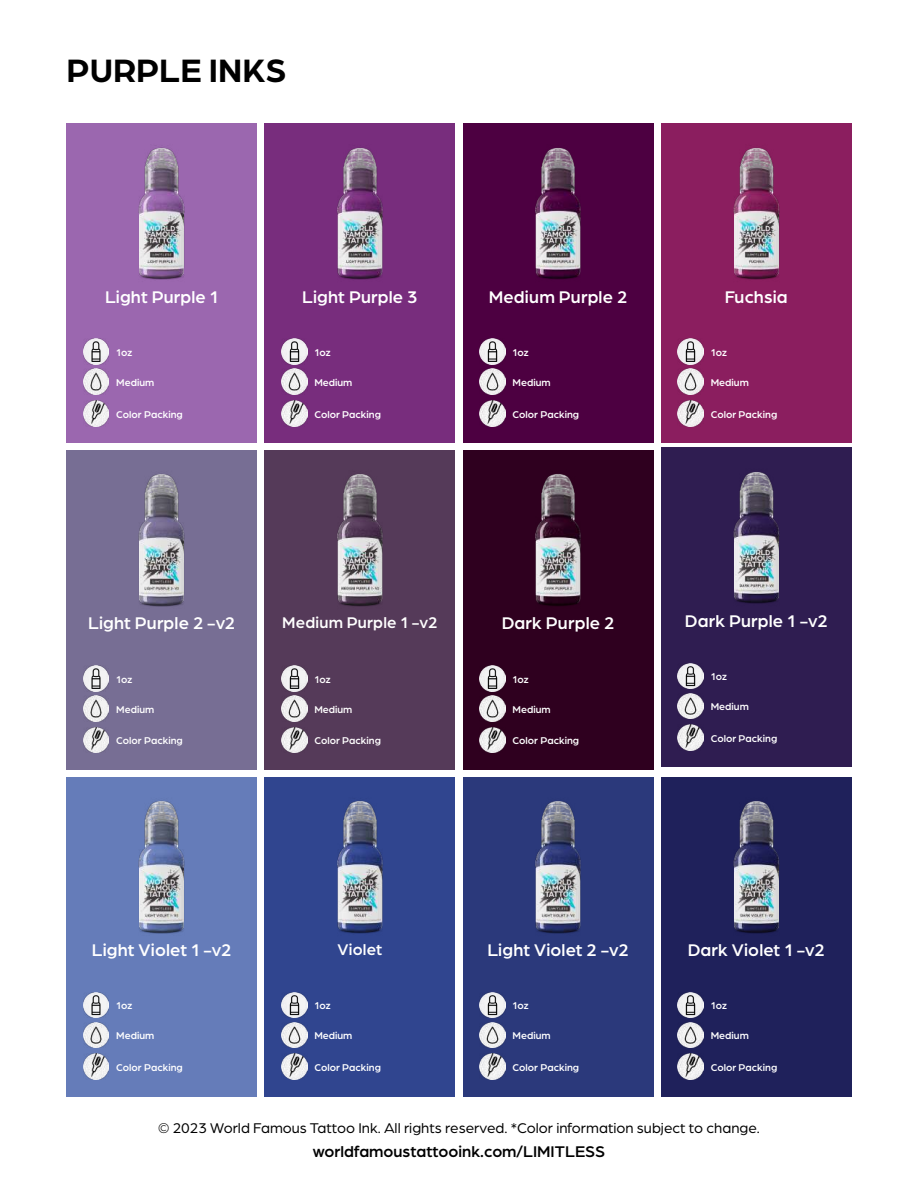
<style>
.page{position:relative;width:918px;height:1188px;background:#fff}
.page>*{position:absolute;margin:0;border:0;box-sizing:border-box;transform-origin:0 0}
.t1{font:700 34.5px "Arboria";color:#000}
.t2{font:500 18px "Arboria";letter-spacing:.005em;color:#fff}
.t3{font:500 16.5px "Arboria";color:#000}
.t4{font:500 16.5px "Arboria";letter-spacing:.01em;color:#fff}
.t5{font:15px "Arboria";color:#000}
.t6{font:500 10.5px "Arboria";color:#fff}
</style>
<div class="page">
<div style="left:463px;top:450px;width:190px;height:320px;background:#2f001f"></div>
<img style="left:535px;top:474px;width:46px;height:132px">
<img style="left:480px;top:696px;width:25px;height:25px">
<img style="left:480px;top:727px;width:25px;height:26px">
<img style="left:480px;top:665px;width:25px;height:26px">
<div style="left:463px;top:124px;width:190px;height:319px;background:#4d0041"></div>
<img style="left:535px;top:147px;width:46px;height:133px">
<img style="left:480px;top:369px;width:25px;height:25px">
<img style="left:480px;top:400px;width:25px;height:26px">
<img style="left:480px;top:339px;width:25px;height:25px">
<div style="left:67px;top:124px;width:190px;height:319px;background:#9b67af"></div>
<img style="left:138px;top:147px;width:47px;height:133px">
<img style="left:83px;top:369px;width:26px;height:25px">
<img style="left:83px;top:400px;width:26px;height:26px">
<img style="left:83px;top:339px;width:26px;height:25px">
<div style="left:661px;top:124px;width:190px;height:319px;background:#8b1e5f"></div>
<img style="left:733px;top:147px;width:47px;height:133px">
<img style="left:678px;top:369px;width:25px;height:25px">
<img style="left:678px;top:400px;width:25px;height:26px">
<img style="left:678px;top:339px;width:25px;height:25px">
<div style="left:265px;top:124px;width:190px;height:319px;background:#782d7d"></div>
<img style="left:337px;top:147px;width:46px;height:133px">
<img style="left:281px;top:369px;width:26px;height:25px">
<img style="left:281px;top:400px;width:26px;height:26px">
<img style="left:281px;top:339px;width:26px;height:25px">
<div style="left:661px;top:448px;width:190px;height:319px;background:#2f1d51"></div>
<img style="left:733px;top:472px;width:47px;height:132px">
<img style="left:678px;top:693px;width:25px;height:26px">
<img style="left:678px;top:725px;width:25px;height:25px">
<img style="left:678px;top:663px;width:25px;height:26px">
<div style="left:661px;top:777px;width:190px;height:319px;background:#1f215b"></div>
<img style="left:733px;top:801px;width:47px;height:133px">
<img style="left:678px;top:1022px;width:25px;height:26px">
<img style="left:678px;top:1054px;width:25px;height:25px">
<img style="left:678px;top:992px;width:25px;height:26px">
<div style="left:463px;top:777px;width:190px;height:319px;background:#2b397b"></div>
<img style="left:535px;top:801px;width:46px;height:133px">
<img style="left:480px;top:1022px;width:25px;height:26px">
<img style="left:480px;top:1054px;width:25px;height:25px">
<img style="left:480px;top:992px;width:25px;height:26px">
<div style="left:265px;top:777px;width:190px;height:319px;background:#30458f"></div>
<img style="left:337px;top:800px;width:46px;height:134px">
<img style="left:281px;top:1022px;width:26px;height:26px">
<img style="left:281px;top:1054px;width:26px;height:25px">
<img style="left:281px;top:992px;width:26px;height:26px">
<div style="left:67px;top:777px;width:190px;height:319px;background:#657cb9"></div>
<img style="left:138px;top:800px;width:47px;height:134px">
<img style="left:83px;top:1022px;width:26px;height:26px">
<img style="left:83px;top:1054px;width:26px;height:25px">
<img style="left:83px;top:992px;width:26px;height:26px">
<div style="left:67px;top:450px;width:190px;height:320px;background:#776e94"></div>
<img style="left:138px;top:474px;width:47px;height:133px">
<img style="left:83px;top:696px;width:26px;height:25px">
<img style="left:83px;top:727px;width:26px;height:26px">
<img style="left:83px;top:665px;width:26px;height:26px">
<div style="left:265px;top:450px;width:190px;height:320px;background:#553a59"></div>
<img style="left:337px;top:474px;width:46px;height:133px">
<img style="left:281px;top:696px;width:26px;height:25px">
<img style="left:281px;top:727px;width:26px;height:26px">
<img style="left:281px;top:665px;width:26px;height:26px">
<h1 class="t1" style="left:67px;top:47px;width:222px">PURPLE INKS</h1>
<h2 class="t2" style="left:105px;top:284px;width:115px">Light Purple 1</h2>
<h2 class="t2" style="left:302px;top:284px;width:117px">Light Purple 3</h2>
<h2 class="t2" style="left:489px;top:284px;width:140px">Medium Purple 2</h2>
<h2 class="t2" style="left:725px;top:284px;width:64px">Fuchsia</h2>
<p class="t6" style="left:116px;top:345px;width:18px">1oz</p>
<p class="t6" style="left:314px;top:345px;width:18px">1oz</p>
<p class="t6" style="left:513px;top:345px;width:18px">1oz</p>
<p class="t6" style="left:711px;top:345px;width:18px">1oz</p>
<p class="t6" style="left:116px;top:375px;width:40px">Medium</p>
<p class="t6" style="left:116px;top:407px;width:68px">Color Packing</p>
<p class="t6" style="left:314px;top:375px;width:40px">Medium</p>
<p class="t6" style="left:314px;top:407px;width:68px">Color Packing</p>
<p class="t6" style="left:513px;top:375px;width:40px">Medium</p>
<p class="t6" style="left:513px;top:407px;width:68px">Color Packing</p>
<p class="t6" style="left:711px;top:375px;width:40px">Medium</p>
<p class="t6" style="left:711px;top:407px;width:68px">Color Packing</p>
<h2 class="t2" style="left:88px;top:611px;width:149px">Light Purple 2 -v2</h2>
<h3 class="t4" style="left:282px;top:611px;width:157px">Medium Purple 1 -v2</h3>
<h2 class="t2" style="left:502px;top:611px;width:114px">Dark Purple 2</h2>
<h2 class="t2" style="left:685px;top:609px;width:144px">Dark Purple 1 -v2</h2>
<p class="t6" style="left:116px;top:672px;width:18px">1oz</p>
<p class="t6" style="left:314px;top:672px;width:18px">1oz</p>
<p class="t6" style="left:513px;top:672px;width:18px">1oz</p>
<p class="t6" style="left:711px;top:670px;width:18px">1oz</p>
<p class="t6" style="left:116px;top:702px;width:40px">Medium</p>
<p class="t6" style="left:116px;top:734px;width:68px">Color Packing</p>
<p class="t6" style="left:314px;top:702px;width:40px">Medium</p>
<p class="t6" style="left:314px;top:734px;width:68px">Color Packing</p>
<p class="t6" style="left:513px;top:702px;width:40px">Medium</p>
<p class="t6" style="left:513px;top:734px;width:68px">Color Packing</p>
<p class="t6" style="left:711px;top:700px;width:40px">Medium</p>
<p class="t6" style="left:711px;top:731px;width:68px">Color Packing</p>
<h2 class="t2" style="left:92px;top:938px;width:141px">Light Violet 1 -v2</h2>
<h3 class="t4" style="left:338px;top:938px;width:46px">Violet</h3>
<h2 class="t2" style="left:487px;top:938px;width:143px">Light Violet 2 -v2</h2>
<h2 class="t2" style="left:688px;top:938px;width:139px">Dark Violet 1 -v2</h2>
<p class="t6" style="left:116px;top:999px;width:18px">1oz</p>
<p class="t6" style="left:314px;top:999px;width:18px">1oz</p>
<p class="t6" style="left:513px;top:999px;width:18px">1oz</p>
<p class="t6" style="left:711px;top:999px;width:18px">1oz</p>
<p class="t6" style="left:116px;top:1029px;width:40px">Medium</p>
<p class="t6" style="left:116px;top:1060px;width:68px">Color Packing</p>
<p class="t6" style="left:314px;top:1029px;width:40px">Medium</p>
<p class="t6" style="left:314px;top:1060px;width:68px">Color Packing</p>
<p class="t6" style="left:513px;top:1029px;width:40px">Medium</p>
<p class="t6" style="left:513px;top:1060px;width:68px">Color Packing</p>
<p class="t6" style="left:711px;top:1029px;width:40px">Medium</p>
<p class="t6" style="left:711px;top:1060px;width:68px">Color Packing</p>
<h3 class="t5" style="left:158px;top:1118px;width:603px">© 2023 World Famous Tattoo Ink. All rights reserved. *Color information subject to change.</h3>
<h3 class="t3" style="left:313px;top:1140px;width:294px">worldfamoustattooink.com/LIMITLESS</h3>
</div>
